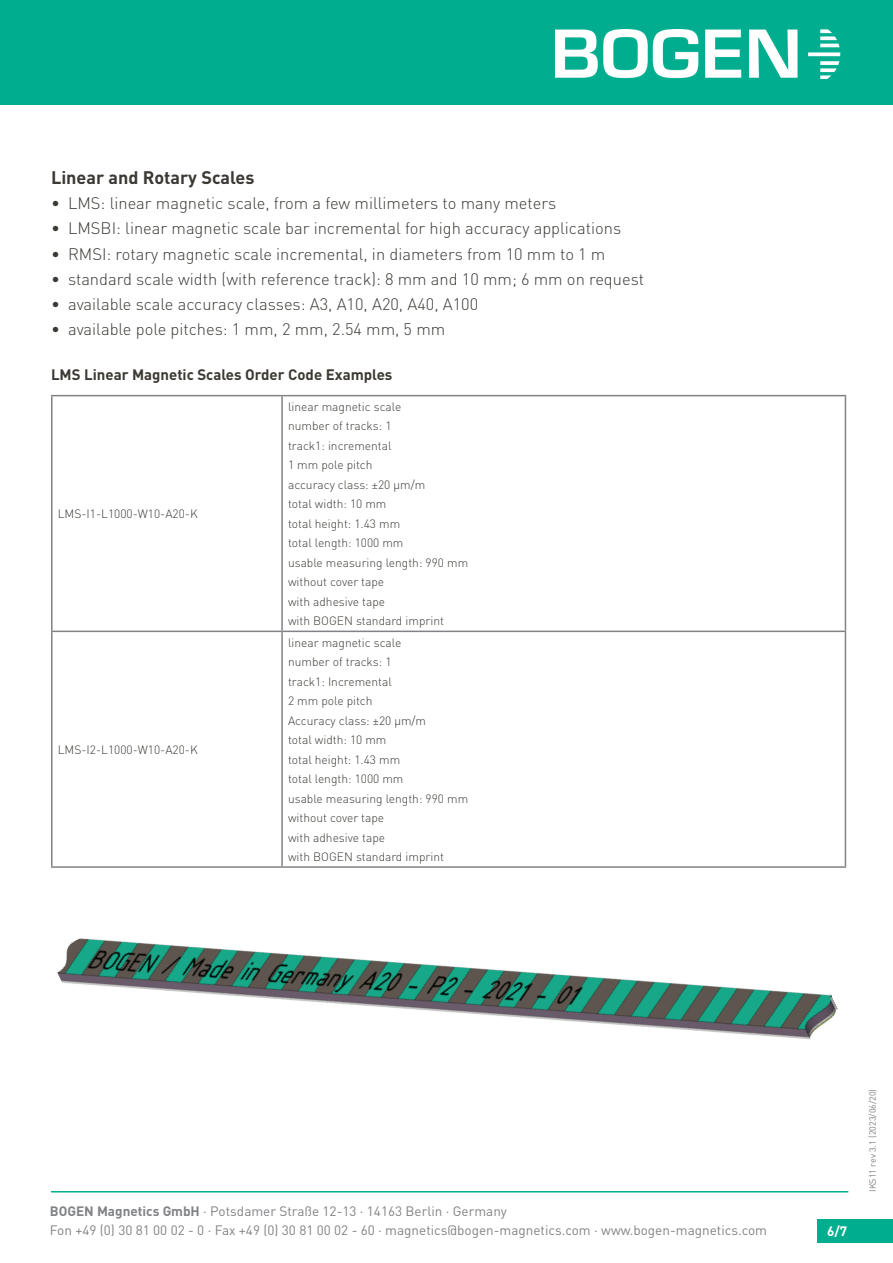
<style>
.page{position:relative;width:893px;height:1263px;background:#fff}
.page>*{position:absolute;margin:0;border:0;box-sizing:border-box;transform-origin:0 0}
.t1{font:700 18px "DIN Pro";color:#3c3934}
.t2{font:300 16.5px "DIN Pro";color:#3c3934}
.t3{font:700 15px "DIN Pro";color:#3c3934}
.t4{font:13.5px/19.5px "DIN Pro";color:#808285}
.t5{font:700 13.5px "DIN Pro";color:#fff}
.t6{font:300 12px/19.5px "DIN Pro";color:#3c3934}
.t7{font:9px "DIN Pro";color:#808285}
.s1{font-weight:700}
</style>
<div class="page">
<div style="left:0;top:0;width:893px;height:104px;background:#00ad8e"></div>
<div style="left:817px;top:1219px;width:76px;height:24px;background:#00ad8e"></div>
<hr style="left:51px;top:1191px;width:797px;height:1px;background:#00ad8e">
<hr style="left:51px;top:395px;width:231px;height:1px;background:#808285">
<hr style="left:51px;top:396px;width:2px;height:235px;background:#808285">
<hr style="left:282px;top:395px;width:564px;height:1px;background:#808285">
<hr style="left:281px;top:396px;width:2px;height:235px;background:#808285">
<hr style="left:845px;top:396px;width:1px;height:235px;background:#808285">
<hr style="left:51px;top:631px;width:231px;height:1px;background:#808285">
<hr style="left:51px;top:632px;width:2px;height:234px;background:#808285">
<hr style="left:282px;top:631px;width:564px;height:1px;background:#808285">
<hr style="left:281px;top:632px;width:2px;height:234px;background:#808285">
<hr style="left:845px;top:632px;width:1px;height:234px;background:#808285">
<hr style="left:51px;top:866px;width:231px;height:2px;background:#808285">
<hr style="left:282px;top:866px;width:564px;height:2px;background:#808285">
<img style="left:57px;top:937px;width:781px;height:103px">
<img style="left:556px;top:30px;width:285px;height:48px">
<h1 class="t1" style="left:51px;top:165px;width:205px">Linear and Rotary Scales</h1>
<h2 class="t2" style="left:51px;top:192px;width:507px">• LMS: linear magnetic scale, from a few millimeters to many meters</h2>
<h2 class="t2" style="left:51px;top:217px;width:572px">• LMSBI: linear magnetic scale bar incremental for high accuracy applications</h2>
<h2 class="t2" style="left:51px;top:242px;width:556px">• RMSI: rotary magnetic scale incremental, in diameters from 10 mm to 1 m</h2>
<h2 class="t2" style="left:51px;top:268px;width:595px">• standard scale width (with reference track): 8 mm and 10 mm; 6 mm on request</h2>
<h2 class="t2" style="left:51px;top:293px;width:429px">• available scale accuracy classes: A3, A10, A20, A40, A100</h2>
<h2 class="t2" style="left:51px;top:318px;width:396px">• available pole pitches: 1 mm, 2 mm, 2.54 mm, 5 mm</h2>
<p class="t3" style="left:51px;top:365px;width:343px">LMS Linear Magnetic Scales Order Code Examples</p>
<p class="t6" style="left:58px;top:503px;width:142px">LMS-I1-L1000-W10-A20-K</p>
<p class="t6" style="left:58px;top:739px;width:142px">LMS-I2-L1000-W10-A20-K</p>
<p class="t6" style="left:288px;top:396px;width:182px">linear magnetic scale<br>number of tracks: 1<br>track1: incremental<br>1 mm pole pitch<br>accuracy class: ±20 µm/m<br>total width: 10 mm<br>total height: 1.43 mm<br>total length: 1000 mm<br>usable measuring length: 990 mm without cover tape<br>with adhesive tape<br>with BOGEN standard imprint</p>
<p class="t6" style="left:288px;top:632px;width:182px">linear magnetic scale<br>number of tracks: 1<br>track1: Incremental<br>2 mm pole pitch<br>Accuracy class: ±20 µm/m<br>total width: 10 mm<br>total height: 1.43 mm<br>total length: 1000 mm<br>usable measuring length: 990 mm without cover tape<br>with adhesive tape<br>with BOGEN standard imprint</p>
<p class="t4" style="left:50px;top:1200px;width:719px"><span class="s1">BOGEN Magnetics GmbH</span> · Potsdamer Straße 12-13 · 14163 Berlin · Germany<br>Fon +49 (0) 30 81 00 02 - 0 · Fax +49 (0) 30 81 00 02 - 60 · magnetics@bogen-magnetics.com · www.bogen-magnetics.com</p>
<p class="t5" style="left:827px;top:1221px;width:22px">6/7</p>
<p class="t7" style="left:866px;top:1192px;width:105px;rotate:-90deg">IKS11 rev 3.1 (2023/06/20)</p>
</div>
